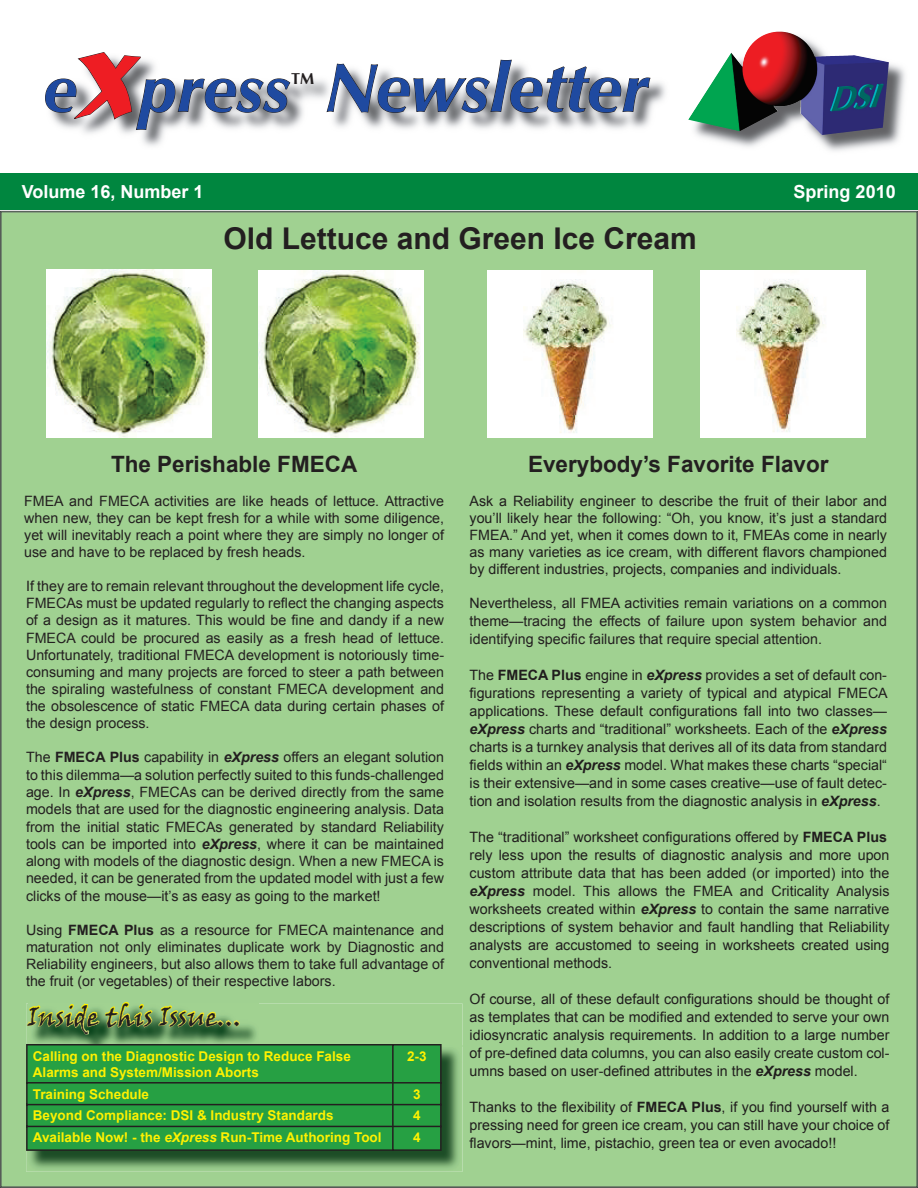
<style>
.page{position:relative;width:918px;height:1188px;background:#fff}
.page>*{position:absolute;margin:0;border:0;box-sizing:border-box;transform-origin:0 0}
.t1{font:italic 700 68.25px "Zapf Humanist 601 BT";color:#1f4aa0}
.t2{font:italic 700 66px "Zapf Humanist 601 BT";color:#1f4aa0}
.t3{font:700 30px "Arial";color:#231f20}
.t4{font:27px "Viner Hand ITC";color:#231f20}
.t5{font:700 22.5px "Arial";color:#231f20}
.t6{font:700 18px "Arial";color:#fff}
.t7{font:700 15.75px "Zapf Humanist 601 BT";color:#231f20}
.t8{font:14.25px/18px "Arial";color:#201d1d;text-align:justify}
.t9{font:14.25px/17.1px "Arial";color:#231f20;text-align:justify}
.t10{font:700 13.5px/16.2px "Arial";color:#fff101}
.s1{font-family:"Matura MT Script Capitals";font-weight:400;font-style:normal;font-size:135px;color:#ee1d23}
.s2{font-weight:700}
.s3{font-weight:700;font-style:italic}
.s4{font-style:italic}
.s5{color:#201d1d}
.s6{color:#231f20}
</style>
<div class="page">
<div style="left:0;top:174px;width:918px;height:36px;background:#00863f"></div>
<div style="left:1px;top:212px;width:916px;height:975px;background:#a0d191"></div>
<img style="left:82px;top:78px;width:584px;height:68px">
<svg style="left:45px;top:52px;width:246px;height:78px"></svg>
<svg style="left:326px;top:59px;width:325px;height:54px"></svg>
<img style="left:690px;top:37px;width:215px;height:114px">
<img style="left:742px;top:32px;width:60px;height:35px">
<img style="left:26px;top:1046px;width:437px;height:126px">
<img style="left:442px;top:1004px;width:21px;height:42px">
<svg style="left:26px;top:989px;width:416px;height:162px;background:#4ca455"></svg>
<hr style="left:440px;top:1127px;width:2px;height:22px;background:#231f20">
<hr style="left:26px;top:1149px;width:366px;height:2px;background:#231f20">
<hr style="left:394px;top:1149px;width:48px;height:2px;background:#231f20">
<img style="left:47px;top:269px;width:165px;height:168px">
<img style="left:258px;top:270px;width:165px;height:168px">
<img style="left:488px;top:270px;width:164px;height:168px">
<img style="left:701px;top:270px;width:165px;height:168px">
<h2 class="t2" style="left:45px;top:48px;width:248px">e<span class="s1">x</span>press</h2>
<p class="t7" style="left:291px;top:69px;width:25px">TM</p>
<h1 class="t1" style="left:327px;top:46px;width:324px">Newsletter</h1>
<p class="t6" style="left:22px;top:180px;width:183px">Volume 16, Number 1</p>
<p class="t6" style="left:794px;top:179px;width:104px">Spring 2010</p>
<h3 class="t3" style="left:223px;top:219px;width:475px">Old Lettuce and Green Ice Cream</h3>
<h3 class="t5" style="left:111px;top:450px;width:248px">The Perishable FMECA</h3>
<p class="t9" style="left:24px;top:492px;width:421px">FMEA and FMECA activities are like heads of lettuce. Attractive when new, they can be kept fresh for a while with some diligence, yet will inevitably reach a point where they are simply no longer of use and have to be replaced by fresh heads.</p>
<p class="t9" style="left:26px;top:578px;width:420px">If they are to remain relevant throughout the development life cycle, FMECAs must be updated regularly to reflect the changing aspects of a design as it matures. This would be fine and dandy if a new FMECA could be procured as easily as a fresh head of lettuce.<br>Unfortunately, traditional FMECA development is notoriously time&shy;consuming and many projects are forced to steer a path between the spiraling wastefulness of constant FMECA development and the obsolescence of static FMECA data during certain phases of the design process.</p>
<p class="t9" style="left:26px;top:749px;width:420px">The <span class="s2">FMECA Plus</span> capability in <span class="s3">eXpress</span> offers an elegant solution to this dilemma—a solution perfectly suited to this funds-challenged age. In <span class="s3">eXpress</span>, FMECAs can be derived directly from the same models that are used for the diagnostic engineering analysis. Data from the initial static FMECAs generated by standard Reliability tools can be imported into <span class="s3">eXpress</span>, where it can be maintained along with models of the diagnostic design. When a new FMECA is needed, it can be generated from the updated model with just a few clicks of the mouse—it’s as easy as going to the market!</p>
<p class="t9" style="left:26px;top:922px;width:420px">Using <span class="s2">FMECA Plus</span> as a resource for FMECA maintenance and maturation not only eliminates duplicate work by Diagnostic and Reliability engineers, but also allows them to take full advantage of the fruit (or vegetables) of their respective labors.</p>
<h3 class="t4" style="left:28px;top:999px;width:216px">Inside this Issue...</h3>
<p class="t10" style="left:33px;top:1048px;width:320px">Calling on the Diagnostic Design to Reduce False<br>Alarms and System/Mission Aborts</p>
<p class="t10" style="left:407px;top:1048px;width:21px">2-3</p>
<p class="t10" style="left:33px;top:1086px;width:118px">Training Schedule</p>
<p class="t10" style="left:413px;top:1086px;width:9px">3</p>
<p class="t10" style="left:33px;top:1108px;width:302px">Beyond Compliance: DSI &amp; Industry Standards</p>
<p class="t10" style="left:413px;top:1108px;width:9px">4</p>
<p class="t10" style="left:33px;top:1130px;width:350px">Available Now! - the <span class="s4">eXpress</span> Run-Time Authoring Tool</p>
<p class="t10" style="left:413px;top:1130px;width:9px">4</p>
<h3 class="t5" style="left:528px;top:450px;width:302px">Everybody’s Favorite Flavor</h3>
<p class="t8" style="left:470px;top:492px;width:419px;line-height:17.1px">Ask a Reliability engineer to describe the fruit of their labor and you’ll likely hear the following: “Oh, you know, it’s just a standard FMEA.” And yet, when it comes down to it, FMEAs come in nearly as many varieties as ice cream, with different flavors championed by different industries, projects, companies and individuals.</p>
<p class="t9" style="left:470px;top:594px;width:419px;line-height:18px"><span class="s5">Nevertheless, all FMEA activities remain variations on a common theme</span>—tracing the effects of failure upon system behavior and identifying specific failures that require special attention.</p>
<p class="t8" style="left:470px;top:666px;width:420px">The <span class="s2">FMECA Plus</span> engine in <span class="s3">eXpress</span> provides a set of default con&shy;figurations representing a variety of typical and atypical FMECA applications. These default configurations fall into two classes<span class="s6">— </span><span class="s3">eXpress</span> charts and “traditional” worksheets. Each of the <span class="s3">eXpress </span>charts is a turnkey analysis that derives all of its data from standard fields within an <span class="s3">eXpress</span> model. What makes these charts “special“ is their extensive<span class="s6">—</span>and in some cases creative<span class="s6">—</span>use of fault detec&shy;tion and isolation results from the diagnostic analysis in <span class="s3">eXpress</span>.</p>
<p class="t8" style="left:470px;top:828px;width:421px;text-align:left">The “traditional” worksheet configurations offered by <span class="s2">FMECA Plus </span>rely less upon the results of diagnostic analysis and more upon custom attribute data that has been added (or imported) into the <span class="s3">eXpress</span> model. This allows the FMEA and Criticality Analysis worksheets created within <span class="s3">eXpress</span> to contain the same narrative descriptions of system behavior and fault handling that Reliability analysts are accustomed to seeing in worksheets created using conventional methods.</p>
<p class="t8" style="left:470px;top:990px;width:421px">Of course, all of these default configurations should be thought of as templates that can be modified and extended to serve your own idiosyncratic analysis requirements. In addition to a large number of pre-defined data columns, you can also easily create custom col&shy;umns based on user-defined attributes in the <span class="s3">eXpress</span> model.</p>
<p class="t8" style="left:470px;top:1098px;width:421px">Thanks to the flexibility of <span class="s2">FMECA Plus</span>, if you find yourself with a pressing need for green ice cream, you can still have your choice of flavors<span class="s6">—</span>mint, lime, pistachio, green tea or even avocado!!</p>
</div>
